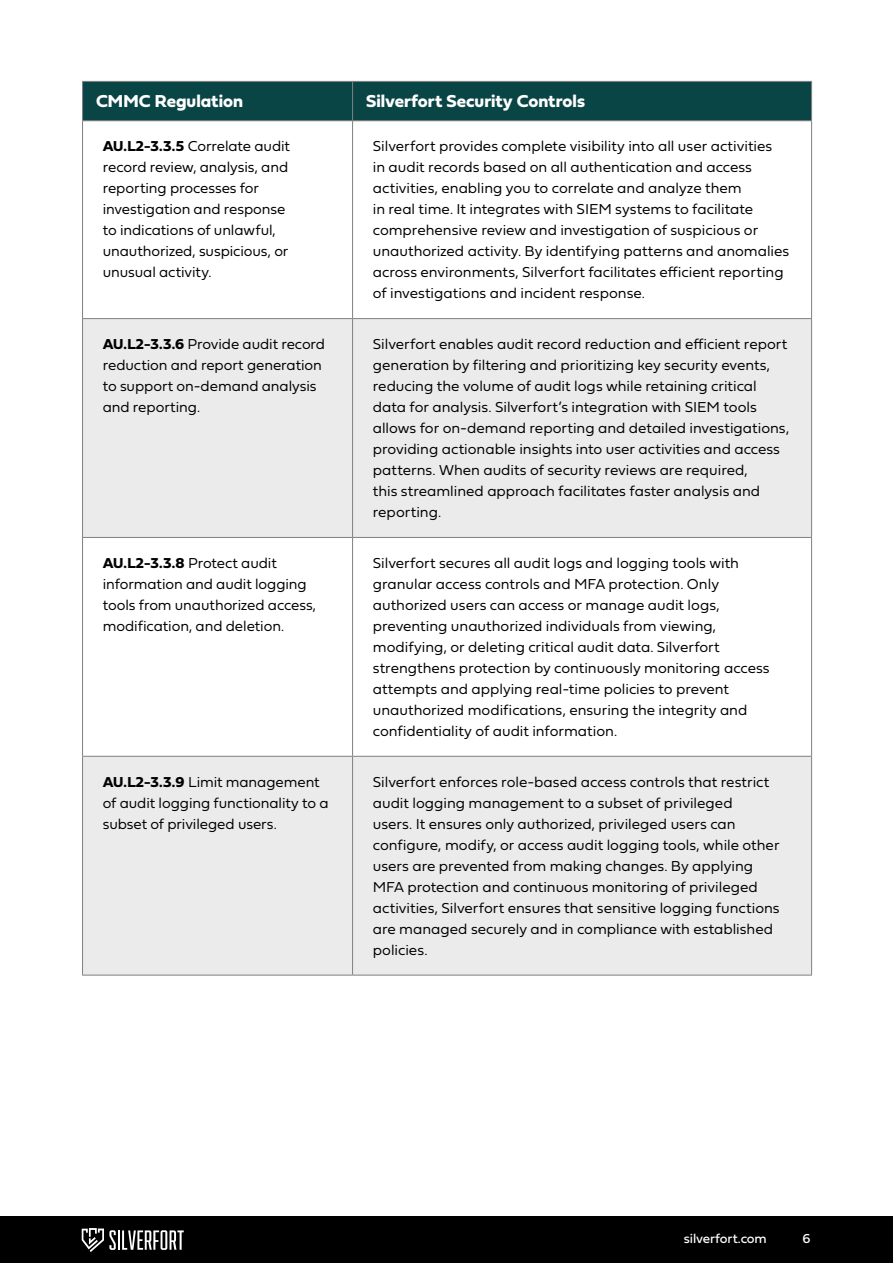
<style>
.page{position:relative;width:893px;height:1263px;background:#fff}
.page>*{position:absolute;margin:0;border:0;box-sizing:border-box;transform-origin:0 0}
.t1{font:18px "Fieldwork Geo Bold";color:#fff}
.t2{font:15px/21px "Fieldwork Geo Light";letter-spacing:-.005em;color:#000}
.t3{font:13.5px "Fieldwork Geo Regular";letter-spacing:-.01em;color:#fff}
.s1{font-family:"Fieldwork Geo Bold"}
</style>
<div class="page">
<div style="left:0;top:1217px;width:893px;height:46px;background:#000"></div>
<hr style="left:118px;top:1230px;width:2px;height:20px;background:#fff">
<svg style="left:122px;top:1230px;width:62px;height:20px"></svg>
<svg style="left:82px;top:1228px;width:34px;height:24px"></svg>
<div style="left:83px;top:82px;width:728px;height:38px;background:#0a4546"></div>
<svg style="left:83px;top:319px;width:728px;height:656px;fill:#ebebeb"></svg>
<hr style="left:82px;top:81px;width:271px;height:1px;background:#808080">
<hr style="left:82px;top:82px;width:1px;height:38px;background:#808080">
<hr style="left:353px;top:81px;width:459px;height:1px;background:#808080">
<hr style="left:352px;top:82px;width:1px;height:38px;background:#808080">
<hr style="left:811px;top:82px;width:1px;height:38px;background:#808080">
<hr style="left:82px;top:120px;width:271px;height:1px;background:#808080">
<hr style="left:82px;top:121px;width:1px;height:197px;background:#808080">
<hr style="left:353px;top:120px;width:459px;height:1px;background:#808080">
<hr style="left:352px;top:121px;width:1px;height:197px;background:#808080">
<hr style="left:811px;top:121px;width:1px;height:197px;background:#808080">
<hr style="left:82px;top:318px;width:271px;height:1px;background:#808080">
<hr style="left:82px;top:319px;width:1px;height:218px;background:#808080">
<hr style="left:353px;top:318px;width:459px;height:1px;background:#808080">
<hr style="left:352px;top:319px;width:1px;height:218px;background:#808080">
<hr style="left:811px;top:319px;width:1px;height:218px;background:#808080">
<hr style="left:82px;top:757px;width:1px;height:218px;background:#808080">
<hr style="left:352px;top:757px;width:1px;height:218px;background:#808080">
<hr style="left:811px;top:757px;width:1px;height:218px;background:#808080">
<hr style="left:82px;top:975px;width:271px;height:1px;background:#808080">
<hr style="left:353px;top:975px;width:459px;height:1px;background:#808080">
<hr style="left:82px;top:537px;width:271px;height:1px;background:#808080">
<hr style="left:82px;top:538px;width:1px;height:218px;background:#808080">
<hr style="left:82px;top:756px;width:271px;height:1px;background:#808080">
<hr style="left:353px;top:537px;width:459px;height:1px;background:#808080">
<hr style="left:352px;top:538px;width:1px;height:218px;background:#808080">
<hr style="left:811px;top:538px;width:1px;height:218px;background:#808080">
<hr style="left:353px;top:756px;width:459px;height:1px;background:#808080">
<p class="t1" style="left:96px;top:87px;width:149px">CMMC Regulation</p>
<p class="t1" style="left:366px;top:87px;width:220px">Silverfort Security Controls</p>
<p class="t2" style="left:103px;top:135px;width:189px"><span class="s1">AU.L2-3.3.5</span> Correlate audit record review, analysis, and reporting processes for investigation and response to indications of unlawful, unauthorized, suspicious, or unusual activity.</p>
<p class="t2" style="left:373px;top:135px;width:418px">Silverfort provides complete visibility into all user activities<br>in audit records based on all authentication and access activities, enabling you to correlate and analyze them<br>in real time. It integrates with SIEM systems to facilitate comprehensive review and investigation of suspicious or unauthorized activity. By identifying patterns and anomalies across environments, Silverfort facilitates efficient reporting of investigations and incident response.</p>
<p class="t2" style="left:103px;top:333px;width:224px"><span class="s1">AU.L2-3.3.6</span> Provide audit record reduction and report generation to support on-demand analysis and reporting.</p>
<p class="t2" style="left:373px;top:333px;width:418px">Silverfort enables audit record reduction and efficient report generation by filtering and prioritizing key security events, reducing the volume of audit logs while retaining critical data for analysis. Silverfort’s integration with SIEM tools allows for on-demand reporting and detailed investigations, providing actionable insights into user activities and access patterns. When audits of security reviews are required,<br>this streamlined approach facilitates faster analysis and reporting.</p>
<p class="t2" style="left:103px;top:552px;width:215px"><span class="s1">AU.L2-3.3.8</span> Protect audit information and audit logging tools from unauthorized access, modification, and deletion.</p>
<p class="t2" style="left:373px;top:552px;width:398px">Silverfort secures all audit logs and logging tools with granular access controls and MFA protection. Only authorized users can access or manage audit logs, preventing unauthorized individuals from viewing, modifying, or deleting critical audit data. Silverfort strengthens protection by continuously monitoring access attempts and applying real-time policies to prevent unauthorized modifications, ensuring the integrity and confidentiality of audit information.</p>
<p class="t2" style="left:103px;top:771px;width:227px"><span class="s1">AU.L2-3.3.9</span> Limit management of audit logging functionality to a subset of privileged users.</p>
<p class="t2" style="left:373px;top:771px;width:408px">Silverfort enforces role-based access controls that restrict audit logging management to a subset of privileged<br>users. It ensures only authorized, privileged users can configure, modify, or access audit logging tools, while other users are prevented from making changes. By applying MFA protection and continuous monitoring of privileged activities, Silverfort ensures that sensitive logging functions are managed securely and in compliance with established policies.</p>
<p class="t3" style="left:684px;top:1228px;width:84px">silverfort.com</p>
<p class="t3" style="left:802px;top:1228px;width:10px">6</p>
</div>
